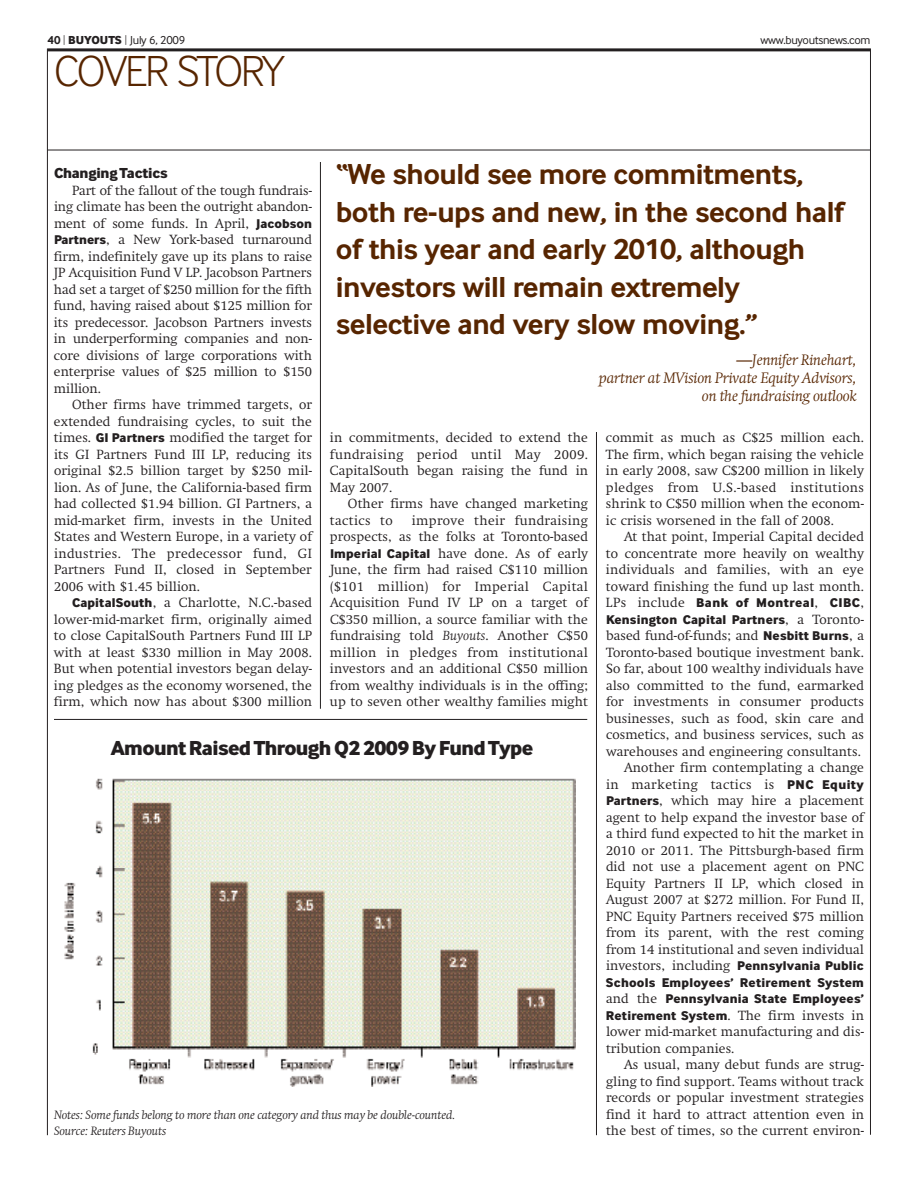
<style>
.page{position:relative;width:918px;height:1188px;background:#fff}
.page>*{position:absolute;margin:0;border:0;box-sizing:border-box;transform-origin:0 0}
.t1{font:300 45px "Thomson Inter Face";letter-spacing:-.05em;color:#572500}
.t2{font:700 30px/37.5px "Thomson Inter Face";letter-spacing:-.015em;color:#572500}
.t3{font:900 21px "Thomson Inter Face";letter-spacing:-.03em;color:#231f20}
.t4{font:italic 300 15px/18px "Thomson Swift";letter-spacing:-.005em;color:#572500;text-align:right}
.t5{font:900 15px "Thomson Inter Face";letter-spacing:-.015em;color:#231f20}
.t6{font:300 13.2px/16.5px "Thomson Swift";letter-spacing:.01em;color:#231f20;text-align:justify}
.t7{font:900 13.2px/16.5px "Thomson Inter Face";letter-spacing:.01em;color:#231f20}
.t8{font:italic 300 12px/16.5px "Thomson Swift";letter-spacing:-.005em;color:#231f20}
.t9{font:12px "Thomson Inter Face";letter-spacing:-.025em;color:#231f20}
.s1{font-weight:700}
.s2{font-weight:300}
.s3{font-weight:900}
.s4{font-family:"Thomson Inter Face";font-weight:900}
.s5{font-family:"Thomson Swift";font-weight:300}
.s6{font-style:italic}
</style>
<div class="page">
<hr style="left:48px;top:48px;width:822px;height:3px;background:#231f20">
<hr style="left:47px;top:49px;width:1px;height:1086px;background:#231f20">
<hr style="left:870px;top:49px;width:1px;height:1086px;background:#231f20">
<hr style="left:48px;top:150px;width:823px;height:1px;background:#231f20">
<hr style="left:596px;top:432px;width:1px;height:703px;background:#231f20">
<img style="left:95px;top:778px;width:481px;height:91px">
<img style="left:64px;top:869px;width:512px;height:218px">
<hr style="left:54px;top:719px;width:533px;height:1px;background:#231f20">
<hr style="left:320px;top:162px;width:1px;height:547px;background:#231f20">
<p class="t9" style="left:48px;top:36px;width:139px"><span class="s1">40</span> <span class="s2">|</span> <span class="s3">BUYOUTS</span> <span class="s2">|</span> July 6, 2009</p>
<p class="t9" style="left:761px;top:36px;width:111px">www.buyoutsnews.com</p>
<h1 class="t1" style="left:54px;top:56px;width:233px">COVER STORY</h1>
<h2 class="t2" style="left:336px;top:158px;width:510px">“We should see more commitments, both re-ups and new, in the second half of this year and early 2010, although investors will remain extremely selective and very slow moving.”</h2>
<p class="t4" style="left:599px;top:352px;width:259px">—Jennifer Rinehart,<br>partner at MVision Private Equity Advisors, on the fundraising outlook</p>
<p class="t5" style="left:54px;top:168px;width:115px">Changing Tactics</p>
<p class="t6" style="left:54px;top:183px;width:260px;text-indent:18px">Part of the fallout of the tough fundrais&shy;ing climate has been the outright abandon&shy;ment of some funds. In April, <span class="s4">Jacobson Partners</span>, a New York-based turnaround firm, indefinitely gave up its plans to raise JP Acquisition Fund V LP. Jacobson Partners had set a target of $250 million for the fifth fund, having raised about $125 million for its predecessor. Jacobson Partners invests in underperforming companies and non&shy;core divisions of large corporations with enterprise values of $25 million to $150 million.</p>
<p class="t6" style="left:54px;top:398px;width:260px;text-indent:18px">Other firms have trimmed targets, or extended fundraising cycles, to suit the times. <span class="s4">GI Partners</span> modified the target for its GI Partners Fund III LP, reducing its original $2.5 billion target by $250 mil&shy;lion. As of June, the California-based firm had collected $1.94 billion. GI Partners, a mid-market firm, invests in the United States and Western Europe, in a variety of industries. The predecessor fund, GI Partners Fund II, closed in September 2006 with $1.45 billion.</p>
<p class="t6" style="left:54px;top:596px;width:260px;text-indent:18px"><span class="s4">CapitalSouth</span>, a Charlotte, N.C.-based lower-mid-market firm, originally aimed to close CapitalSouth Partners Fund III LP with at least $330 million in May 2008.<br>But when potential investors began delay&shy;ing pledges as the economy worsened, the firm, which now has about $300 million</p>
<p class="t6" style="left:330px;top:431px;width:260px">in commitments, decided to extend the fundraising period until May 2009.<br>CapitalSouth began raising the fund in May 2007.</p>
<p class="t6" style="left:330px;top:497px;width:260px;text-indent:18px">Other firms have changed marketing tactics to</p>
<p class="t6" style="left:606px;top:431px;width:260px">commit as much as C$25 million each.<br>The firm, which began raising the vehicle in early 2008, saw C$200 million in likely pledges from U.S.-based institutions shrink to C$50 million when the econom&shy;ic crisis worsened in the fall of 2008.</p>
<p class="t6" style="left:606px;top:530px;width:260px;text-indent:18px">At that point, Imperial Capital decided to concentrate more heavily on wealthy individuals and families, with an eye toward finishing the fund up last month.</p>
<p class="t7" style="left:606px;top:596px;width:259px"><span class="s5">LPs include</span> Bank of Montreal<span class="s5">,</span> CIBC<span class="s5">,<br></span>Kensington Capital Partners<span class="s5">, a Toronto-</span></p>
<p class="t6" style="left:606px;top:629px;width:260px;text-align:right">based fund-of-funds; and <span class="s4">Nesbitt Burns</span>, a Toronto-based boutique investment bank.<br>So far, about 100 wealthy individuals have also committed to the fund, earmarked for investments in consumer products businesses, such as food, skin care and cosmetics, and business services, such as warehouses and engineering consultants.<br>Another firm contemplating a change<br>in marketing tactics is <span class="s4">PNC Equity Partners</span>, which may hire a placement agent to help expand the investor base of a third fund expected to hit the market in 2010 or 2011. The Pittsburgh-based firm did not use a placement agent on PNC Equity Partners II LP, which closed in August 2007 at $272 million. For Fund II, PNC Equity Partners received $75 million from its parent, with the rest coming from 14 institutional and seven individual investors, including <span class="s4">Pennsylvania Public</span></p>
<p class="t7" style="left:606px;top:975px;width:260px">Schools Employees’ Retirement System <span class="s5">and the</span> Pennsylvania State Employees’</p>
<p class="t6" style="left:606px;top:1008px;width:260px"><span class="s4">Retirement System</span>. The firm invests in lower mid-market manufacturing and dis&shy;tribution companies.</p>
<p class="t6" style="left:606px;top:1058px;width:260px;text-indent:18px">As usual, many debut funds are strug&shy;gling to find support. Teams without track records or popular investment strategies find it hard to attract attention even in the best of times, so the current environ-</p>
<p class="t6" style="left:330px;top:513px;width:260px;text-indent:82px">improve their fundraising prospects, as the folks at Toronto-based <span class="s4">Imperial Capital</span> have done. As of early June, the firm had raised C$110 million ($101 million) for Imperial Capital Acquisition Fund IV LP on a target of C$350 million, a source familiar with the fundraising told <span class="s6">Buyouts</span>. Another C$50 million in pledges from institutional investors and an additional C$50 million from wealthy individuals is in the offing; up to seven other wealthy families might</p>
<h3 class="t3" style="left:111px;top:741px;width:424px">Amount Raised Through Q2 2009 By Fund Type</h3>
<p class="t8" style="left:54px;top:1107px;width:403px">Notes: Some funds belong to more than one category and thus may be double-counted.<br>Source: Reuters Buyouts</p>
</div>
